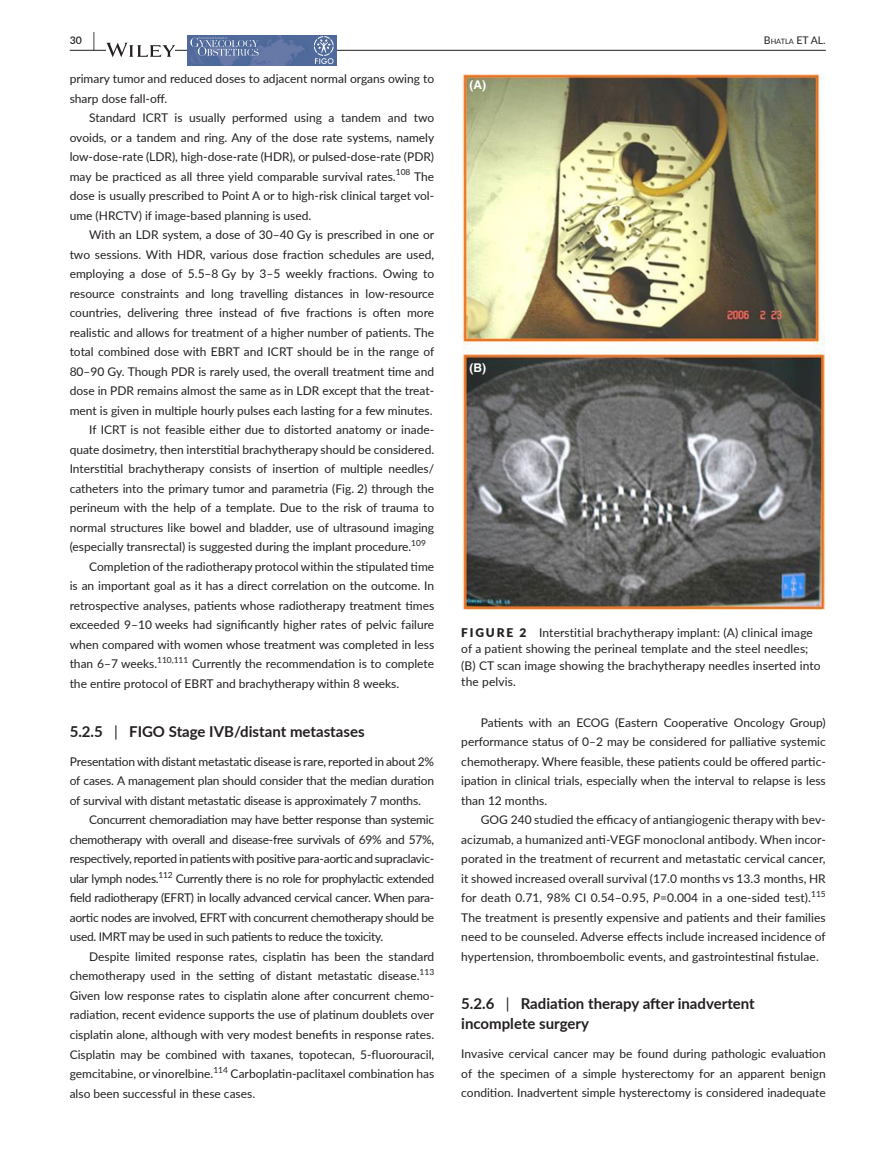
<style>
.page{position:relative;width:893px;height:1174px;background:#fff}
.page>*{position:absolute;margin:0;border:0;box-sizing:border-box;transform-origin:0 0}
.t1{font:700 15px/19.5px "Lato";color:#231f20}
.t2{font:12px/19.5px "Lato";color:#231f20;text-align:justify}
.t3{font:700 12px "Helvetica";color:#fff}
.t4{font:10.5px "Lato";color:#231f20}
.t5{font:600 10.5px "Lato";color:#231f20}
.t6{font:8.4px "Lato";color:#231f20}
.s1{font-size:19.5px}
.s2{font-size:7.35px}
.s3{font-weight:900}
.s4{font-weight:400}
.s5{font-style:italic}
</style>
<div class="page">
<hr style="left:70px;top:50px;width:756px;height:1px;background:#231f20">
<svg style="left:106px;top:43px;width:69px;height:14px"></svg>
<img style="left:187px;top:35px;width:149px;height:30px">
<svg style="left:190px;top:37px;width:69px;height:27px;background:#687ea9"></svg>
<svg style="left:314px;top:36px;width:20px;height:28px"></svg>
<img style="left:463px;top:73px;width:361px;height:536px">
<p class="t5" style="left:70px;top:33px;width:27px">30 <span class="s1">|</span></p>
<p class="t4" style="left:764px;top:33px;width:45px">B<span class="s2">hatla</span> ETAL</p>
<p class="t4" style="left:823px;top:33px;width:4px">.</p>
<p class="t2" style="left:70px;top:68px;width:366px">primary tumor and reduced doses to adjacent normal organs owing to sharp dose fall-off.</p>
<p class="t2" style="left:70px;top:107px;width:366px;text-indent:20px">Standard ICRT is usually performed using a tandem and two ovoids, or a tandem and ring. Any of the dose rate systems, namely low-dose-rate (LDR), high-dose-rate (HDR), or pulsed-dose-rate (PDR) may be practiced as all three yield comparable survival rates.<sup>108</sup> The dose is usually prescribed to Point A or to high-risk clinical target vol&shy;ume (HRCTV) if image-based planning is used.</p>
<p class="t2" style="left:89px;top:224px;width:347px">With an LDR system, a dose of 30–40 Gy is prescribed in one or</p>
<p class="t2" style="left:70px;top:244px;width:366px">two sessions. With HDR, various dose fraction schedules are used,</p>
<p class="t2" style="left:70px;top:263px;width:366px">employing a dose of 5.5–8 Gy by 3–5 weekly fractions. Owing to</p>
<p class="t2" style="left:70px;top:283px;width:366px">resource constraints and long travelling distances in low-resource</p>
<p class="t2" style="left:70px;top:302px;width:366px">countries, delivering three instead of five fractions is often more</p>
<p class="t2" style="left:70px;top:322px;width:366px">realistic and allows for treatment of a higher number of patients. The</p>
<p class="t2" style="left:70px;top:341px;width:366px">total combined dose with EBRT and ICRT should be in the range of</p>
<p class="t2" style="left:70px;top:361px;width:366px">80–90 Gy. Though PDR is rarely used, the overall treatment time and</p>
<p class="t2" style="left:70px;top:380px;width:366px">dose in PDR remains almost the same as in LDR except that the treat-</p>
<p class="t2" style="left:70px;top:400px;width:364px">ment is given in multiple hourly pulses each lasting for a few minutes.</p>
<p class="t2" style="left:89px;top:419px;width:346px">If ICRT is not feasible either due to distorted anatomy or inade-</p>
<p class="t2" style="left:70px;top:439px;width:366px">quate dosimetry, then interstitial brachytherapy should be considered.</p>
<p class="t2" style="left:70px;top:458px;width:366px">Interstitial brachytherapy consists of insertion of multiple needles/</p>
<p class="t2" style="left:70px;top:478px;width:366px">catheters into the primary tumor and parametria (Fig. 2) through the</p>
<p class="t2" style="left:70px;top:497px;width:366px">perineum with the help of a template. Due to the risk of trauma to</p>
<p class="t2" style="left:70px;top:517px;width:366px">normal structures like bowel and bladder, use of ultrasound imaging</p>
<p class="t2" style="left:70px;top:536px;width:358px">(especially transrectal) is suggested during the implant procedure.<sup>109</sup></p>
<p class="t2" style="left:89px;top:556px;width:346px">Completion of the radiotherapy protocol within the stipulated time</p>
<p class="t2" style="left:70px;top:575px;width:366px">is an important goal as it has a direct correlation on the outcome. In</p>
<p class="t2" style="left:70px;top:595px;width:366px">retrospective analyses, patients whose radiotherapy treatment times</p>
<p class="t2" style="left:70px;top:614px;width:366px">exceeded 9–10 weeks had significantly higher rates of pelvic failure</p>
<p class="t2" style="left:70px;top:634px;width:366px">when compared with women whose treatment was completed in less</p>
<p class="t2" style="left:70px;top:653px;width:89px">than 6–7 weeks.</p>
<p class="t6" style="left:157px;top:654px;width:33px">110,111</p>
<p class="t3" style="left:469px;top:77px;width:18px">(A)</p>
<p class="t3" style="left:469px;top:361px;width:18px">(B)</p>
<p class="t2" style="left:461px;top:623px;width:361px;line-height:16.5px;text-align:left"><span class="s3">FIGURE 2</span> Interstitial brachytherapy implant: (A) clinical image of a patient showing the perineal template and the steel needles; (B) CT scan image showing the brachytherapy needles inserted into the pelvis.</p>
<p class="t2" style="left:70px;top:653px;width:366px;text-indent:122px">Currently the recommendation is to complete the entire protocol of EBRT and brachytherapy within 8 weeks.</p>
<p class="t1" style="left:70px;top:720px;width:296px">5.2.5 <span class="s4">|</span> FIGO Stage IVB/distant metastases</p>
<p class="t2" style="left:70px;top:751px;width:366px">Presentation with distant metastatic disease is rare, reported in about 2% of cases. A management plan should consider that the median duration of survival with distant metastatic disease is approximately 7 months.</p>
<p class="t2" style="left:70px;top:809px;width:366px;text-indent:20px">Concurrent chemoradiation may have better response than systemic chemotherapy with overall and disease-free survivals of 69% and 57%, respectively, reported in patients with positive para-aortic and supraclavic&shy;ular lymph nodes.<sup>112</sup> Currently there is no role for prophylactic extended field radiotherapy (EFRT) in locally advanced cervical cancer. When para&shy;aortic nodes are involved, EFRT with concurrent chemotherapy should be used. IMRT may be used in such patients to reduce the toxicity.</p>
<p class="t2" style="left:70px;top:946px;width:366px;text-indent:20px">Despite limited response rates, cisplatin has been the standard chemotherapy used in the setting of distant metastatic disease.<sup>113<br></sup>Given low response rates to cisplatin alone after concurrent chemo&shy;radiation, recent evidence supports the use of platinum doublets over cisplatin alone, although with very modest benefits in response rates.<br>Cisplatin may be combined with taxanes, topotecan, 5-fluorouracil, gemcitabine, or vinorelbine.<sup>114</sup> Carboplatin-paclitaxel combination has also been successful in these cases.</p>
<p class="t2" style="left:461px;top:712px;width:366px;text-indent:20px">Patients with an ECOG (Eastern Cooperative Oncology Group) performance status of 0–2 may be considered for palliative systemic chemotherapy. Where feasible, these patients could be offered partic&shy;ipation in clinical trials, especially when the interval to relapse is less than 12 months.</p>
<p class="t2" style="left:461px;top:809px;width:366px;text-indent:20px">GOG 240 studied the efficacy of antiangiogenic therapy with bev&shy;acizumab, a humanized anti-VEGF monoclonal antibody. When incor&shy;porated in the treatment of recurrent and metastatic cervical cancer, it showed increased overall survival (17.0 months vs 13.3 months, HR for death 0.71, 98% CI 0.54–0.95, <span class="s5">P</span>=0.004 in a one-sided test).<sup>115<br></sup>The treatment is presently expensive and patients and their families need to be counseled. Adverse effects include increased incidence of hypertension, thromboembolic events, and gastrointestinal fistulae.</p>
<p class="t1" style="left:461px;top:993px;width:295px">5.2.6 <span class="s4">|</span> Radiation therapy after inadvertent incomplete surgery</p>
<p class="t2" style="left:461px;top:1043px;width:366px">Invasive cervical cancer may be found during pathologic evaluation of the specimen of a simple hysterectomy for an apparent benign condition. Inadvertent simple hysterectomy is considered inadequate</p>
</div>
